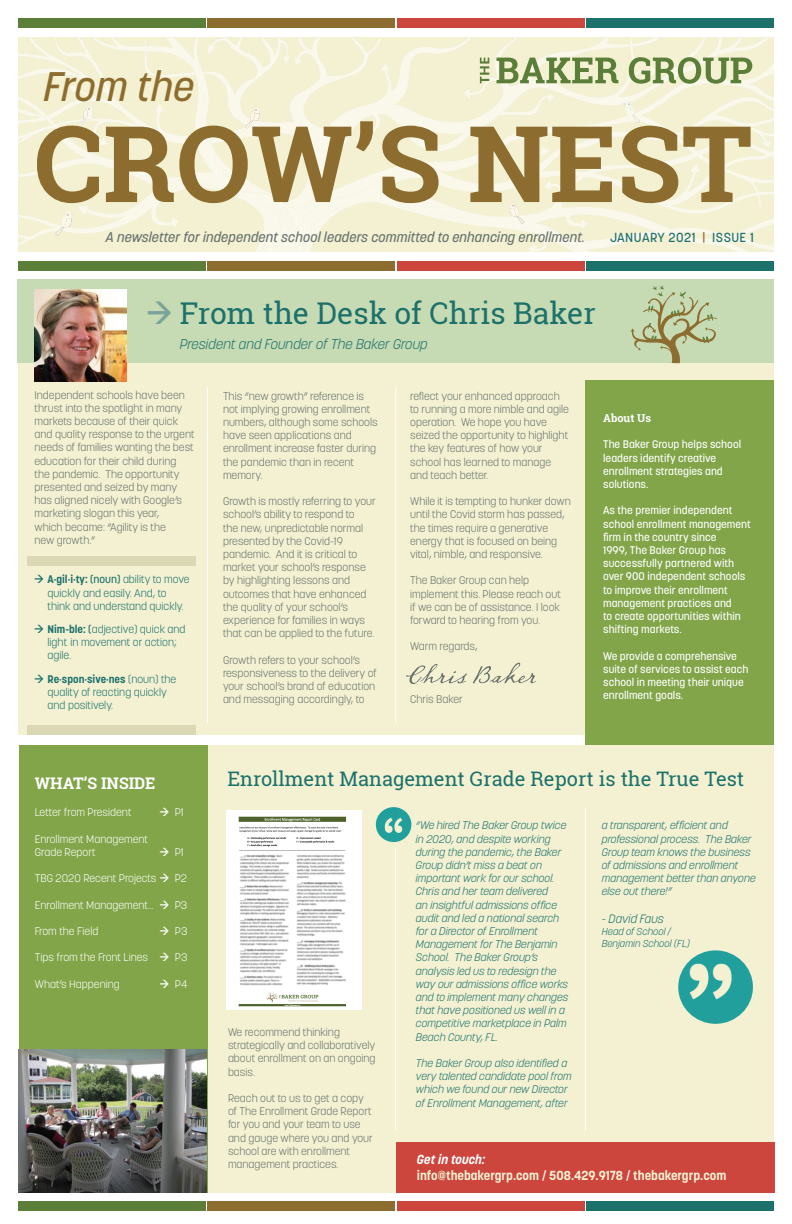
<style>
.page{position:relative;width:792px;height:1224px;background:#fff}
.page>*{position:absolute;margin:0;border:0;box-sizing:border-box;transform-origin:0 0}
.t1{font:700 106px "Roboto Slab";color:#8d6d2f}
.t2{font:italic 500 41px "Korolev";color:#8d6d2f}
.t3{font:30px "Roboto Slab";color:#1c716b}
.t4{font:20px "Roboto Slab";color:#1c716b}
.t5{font:700 16px "Roboto Slab";color:#fff}
.t6{font:italic 500 14px "Korolev";color:#68726d}
.t7{font:italic 300 14px "Korolev";color:#1c716b}
.t8{font:700 13px/15.6px "Korolev";color:#f3f1d2}
.t9{font:500 13px "Korolev";letter-spacing:.03em;color:#22706c}
.t10{font:italic 300 12px "Korolev";color:#1c716b}
.t11{font:300 11px/13.2px "Korolev";color:#68726d}
.t12{font:italic 300 11px/13.2px "Korolev";color:#1c716b}
.t13{font:500 11px/13.2px "Korolev";color:#fff}
.t14{font:300 11px/13.2px "Korolev";color:#1c716b}
.t15{font:300 11px/13.2px "Korolev";color:#fff}
.t16{font:700 11px "Roboto Slab";color:#fff}
.t17{font:italic 300 10px/12px "Korolev";color:#1c716b}
.s1{color:#8d6d2f}
.s2{font-family:"Optic Sans 301";font-weight:500;color:#7aa39b}
.s3{font-family:"Optic Sans 301";font-weight:500}
.s4{font-weight:700}
.s5{font-weight:500}
.s6{font-style:italic;color:#fff}
.s7{font-weight:500;color:#fff}
</style>
<div class="page">
<div style="left:207px;top:745px;width:567px;height:447px;background:#f3f1d2"></div>
<div style="left:18px;top:261px;width:187px;height:9px;background:#5b7f39"></div>
<div style="left:208px;top:261px;width:187px;height:9px;background:#8d6d2f"></div>
<div style="left:397px;top:261px;width:188px;height:9px;background:#cc463d"></div>
<div style="left:587px;top:261px;width:187px;height:9px;background:#1c716b"></div>
<div style="left:18px;top:279px;width:756px;height:456px;background:#f3f1d2"></div>
<svg style="left:537px;top:37px;width:232px;height:26px;background:#f3f1d6"></svg>
<svg style="left:537px;top:63px;width:237px;height:189px;background:#f4f2d8"></svg>
<svg style="left:489px;top:37px;width:48px;height:215px;background:#f4f2d8"></svg>
<svg style="left:507px;top:202px;width:17px;height:22px"></svg>
<svg style="left:623px;top:101px;width:17px;height:22px"></svg>
<svg style="left:496px;top:58px;width:122px;height:25px;background:#a3b583"></svg>
<svg style="left:629px;top:57px;width:123px;height:27px;background:#acbc8d"></svg>
<svg style="left:18px;top:37px;width:471px;height:215px;background:#f4f2d8"></svg>
<div style="left:18px;top:279px;width:756px;height:84px;background:#c6dab3"></div>
<img style="left:376px;top:807px;width:35px;height:35px">
<div style="left:27px;top:556px;width:169px;height:9px;background:#dbd9b5"></div>
<div style="left:27px;top:725px;width:169px;height:10px;background:#dbd9b5"></div>
<hr style="left:207px;top:387px;width:1px;height:336px;background:#fff">
<hr style="left:395px;top:387px;width:1px;height:336px;background:#fff">
<hr style="left:585px;top:808px;width:1px;height:322px;background:#fff">
<div style="left:19px;top:745px;width:189px;height:447px;background:#81a548"></div>
<div style="left:18px;top:18px;width:187px;height:9px;background:#5b7f39"></div>
<div style="left:208px;top:18px;width:187px;height:9px;background:#8d6d2f"></div>
<div style="left:397px;top:18px;width:188px;height:9px;background:#cc463d"></div>
<div style="left:587px;top:18px;width:187px;height:9px;background:#1c716b"></div>
<div style="left:18px;top:1202px;width:187px;height:9px;background:#5b7f39"></div>
<div style="left:208px;top:1202px;width:187px;height:9px;background:#8d6d2f"></div>
<div style="left:397px;top:1202px;width:188px;height:9px;background:#cc463d"></div>
<div style="left:587px;top:1202px;width:187px;height:9px;background:#1c716b"></div>
<img style="left:35px;top:289px;width:92px;height:93px">
<img style="left:19px;top:1050px;width:188px;height:142px">
<svg style="left:631px;top:285px;width:86px;height:78px"></svg>
<svg style="left:406px;top:663px;width:130px;height:21px"></svg>
<hr style="left:395px;top:848px;width:1px;height:282px;background:#fff">
<div style="left:226px;top:810px;width:136px;height:199px;background:#fff"></div>
<img style="left:238px;top:816px;width:108px;height:191px">
<img style="left:238px;top:852px;width:108px;height:137px">
<img style="left:678px;top:950px;width:75px;height:74px">
<div style="left:585px;top:380px;width:189px;height:365px;background:#81a548"></div>
<div style="left:396px;top:1142px;width:379px;height:50px;background:#cc463d"></div>
<h2 class="t2" style="left:43px;top:60px;width:153px">From the</h2>
<h1 class="t1" style="left:34px;top:91px;width:720px">CROW’S NEST</h1>
<p class="t9" style="left:610px;top:229px;width:145px">JANUARY 2021 <span class="s1">|</span> ISSUE 1</p>
<p class="t6" style="left:106px;top:228px;width:481px">A newsletter for independent school leaders committed to enhancing enrollment.</p>
<h3 class="t3" style="left:147px;top:293px;width:450px"><span class="s2">→</span> From the Desk of Chris Baker</h3>
<p class="t7" style="left:180px;top:335px;width:250px">President and Founder of The Baker Group</p>
<p class="t11" style="left:35px;top:388px;width:162px">Independent schools have been thrust into the spotlight in many markets because of their quick and quality response to the urgent needs of families wanting the best education for their child during<br>the pandemic. The opportunity presented and seized by many has aligned nicely with Google’s marketing slogan this year,<br>which became: “Agility is the<br>new growth.”</p>
<p class="t14" style="left:48px;top:573px;width:144px;text-indent:-13px"><span class="s3">→</span> <span class="s4">A·gil·i·ty:</span> <span class="s5">(noun)</span> ability to move quickly and easily. And, to think and understand quickly.</p>
<p class="t14" style="left:48px;top:623px;width:140px;text-indent:-13px"><span class="s3">→</span> <span class="s4">Nim-ble:</span> <span class="s5">(</span>adjective) quick and light in movement or action; agile.</p>
<p class="t14" style="left:48px;top:672px;width:130px;text-indent:-13px"><span class="s3">→</span> <span class="s4">Re·spon·sive·nes</span> (noun) the quality of reacting quickly and positively.</p>
<p class="t11" style="left:223px;top:389px;width:156px">This “new growth” reference is not implying growing enrollment numbers, although some schools have seen applications and enrollment increase faster during the pandemic than in recent memory.</p>
<p class="t11" style="left:223px;top:495px;width:154px">Growth is mostly referring to your school’s ability to respond to<br>the new, unpredictable normal presented by the Covid-19 pandemic. And it is critical to market your school’s response by highlighting lessons and outcomes that have enhanced the quality of your school’s experience for families in ways that can be applied to the future.</p>
<p class="t11" style="left:223px;top:653px;width:155px">Growth refers to your school’s responsiveness to the delivery of your school’s brand of education and messaging accordingly, to</p>
<p class="t11" style="left:410px;top:389px;width:160px">reflect your enhanced approach to running a more nimble and agile operation. We hope you have seized the opportunity to highlight the key features of how your school has learned to manage and teach better.</p>
<p class="t11" style="left:410px;top:495px;width:162px">While it is tempting to hunker down until the Covid storm has passed, the times require a generative energy that is focused on being vital, nimble, and responsive.</p>
<p class="t11" style="left:410px;top:574px;width:152px">The Baker Group can help implement this. Please reach out if we can be of assistance. I look forward to hearing from you.</p>
<p class="t11" style="left:410px;top:640px;width:69px">Warm regards,</p>
<p class="t11" style="left:410px;top:693px;width:54px">Chris Baker</p>
<p class="t16" style="left:603px;top:410px;width:50px">About Us</p>
<p class="t13" style="left:603px;top:438px;width:140px">The Baker Group helps school leaders identify creative enrollment strategies and solutions.</p>
<p class="t13" style="left:603px;top:504px;width:149px">As the premier independent school enrollment management firm in the country since<br>1999, The Baker Group has successfully partnered with over 900 independent schools to improve their enrollment management practices and<br>to create opportunities within shifting markets.</p>
<p class="t13" style="left:603px;top:649px;width:147px">We provide a comprehensive suite of services to assist each school in meeting their unique enrollment goals.</p>
<h3 class="t5" style="left:35px;top:772px;width:122px">WHAT’S INSIDE</h3>
<p class="t15" style="left:35px;top:806px;width:98px">Letter from President</p>
<p class="t15" style="left:160px;top:806px;width:25px"><span class="s3">→</span> P1</p>
<p class="t15" style="left:35px;top:832px;width:115px">Enrollment Management<br>Grade Report</p>
<p class="t15" style="left:160px;top:845px;width:25px"><span class="s3">→</span> P1</p>
<p class="t15" style="left:35px;top:872px;width:154px">TBG 2020 Recent Projects <span class="s3">→</span> P2</p>
<p class="t15" style="left:35px;top:898px;width:154px">Enrollment Management... <span class="s3">→</span> P3</p>
<p class="t15" style="left:35px;top:925px;width:65px">From the Field</p>
<p class="t15" style="left:160px;top:925px;width:29px"><span class="s3">→</span> P3</p>
<p class="t15" style="left:35px;top:951px;width:154px">Tips from the Front Lines <span class="s3">→</span> P3</p>
<p class="t15" style="left:35px;top:977px;width:86px">What’s Happening</p>
<p class="t15" style="left:160px;top:977px;width:29px"><span class="s3">→</span> P4</p>
<h3 class="t4" style="left:228px;top:765px;width:518px">Enrollment Management Grade Report is the True Test</h3>
<p class="t12" style="left:416px;top:819px;width:154px">“We hired The Baker Group twice in 2020, and despite working during the pandemic, the Baker<br>Group didn’t miss a beat on important work for our school.<br>Chris and her team delivered<br>an insightful admissions office audit and led a national search for a Director of Enrollment<br>Management for The Benjamin<br>School. The Baker Group’s analysis led us to redesign the way our admissions office works and to implement many changes that have positioned us well in a competitive marketplace in Palm<br>Beach County, FL.</p>
<p class="t12" style="left:416px;top:1056px;width:157px">The Baker Group also identified a very talented candidate pool from which we found our new Director of Enrollment Management, after</p>
<p class="t12" style="left:602px;top:819px;width:156px">a transparent, efficient and professional process. The Baker<br>Group team knows the business of admissions and enrollment management better than anyone else out there!”</p>
<p class="t10" style="left:602px;top:911px;width:64px">- David Faus</p>
<p class="t17" style="left:602px;top:925px;width:90px">Head of School /<br>Benjamin School (FL)</p>
<p class="t11" style="left:228px;top:1025px;width:149px">We recommend thinking strategically and collaboratively about enrollment on an ongoing basis.</p>
<p class="t11" style="left:228px;top:1091px;width:146px">Reach out to us to get a copy of The Enrollment Grade Report for you and your team to use and gauge where you and your school are with enrollment management practices.</p>
<p class="t8" style="left:417px;top:1152px;width:311px"><span class="s6">Get in touch:<br></span>info@thebakergrp.com <span class="s7">/</span> 508.429.9178 <span class="s7">/</span> thebakergrp.com</p>
</div>
